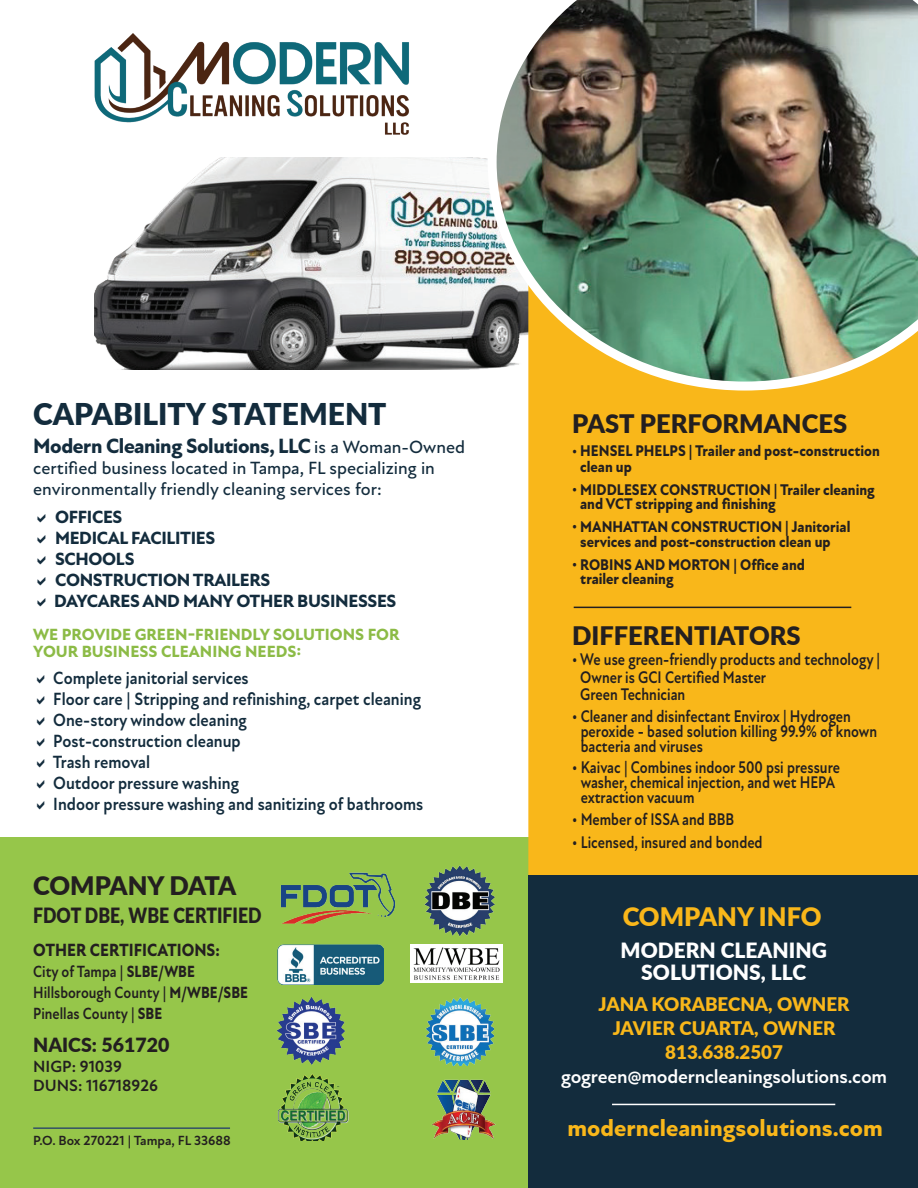
<style>
.page{position:relative;width:918px;height:1188px;background:#fff}
.page>*{position:absolute;margin:0;border:0;box-sizing:border-box;transform-origin:0 0}
.t1{font:900 30px "Lato";color:#132c3d}
.t2{font:900 25.5px "Lato";color:#231f20}
.t3{font:900 25.5px "Lato";color:#f9b71a}
.t4{font:800 24px "New Atten";color:#f9b71a}
.t5{font:800 21px "New Atten";letter-spacing:-.02em;color:#132c3d}
.t6{font:900 21px/22.5px "Lato";color:#fff;text-align:center}
.t7{font:900 21px "Lato";color:#231f20;scale:.84 1}
.t8{font:700 19.5px "New Atten";letter-spacing:-.01em;color:#fff}
.t9{font:900 19.5px "Lato";color:#231f20}
.t10{font:900 18.75px/24px "Lato";color:#f9b71a;text-align:center}
.t11{font:700 18px/21px "New Atten";color:#132c3d;scale:.91 1}
.t12{font:500 18px/21px "New Atten";color:#132c3d}
.t13{font:800 18px/21px "New Atten";letter-spacing:-.02em;color:#132c3d}
.t14{font:800 18px "New Atten";color:#231f20;scale:.9 1}
.t15{font:700 17.1px/15px "New Atten";color:#231f20;scale:.83 1}
.t16{font:700 16.5px/21px "New Atten";color:#231f20;scale:.86 1}
.t17{font:800 16.5px/16.5px "New Atten";color:#8cbb46}
.t18{font:700 16.5px/19.8px "New Atten";color:#231f20}
.t19{font:800 15.75px/13.5px "New Atten";color:#231f20;scale:.91 1}
.t20{font:700 13.5px "New Atten";color:#231f20}
.s1{font-weight:500;font-size:18px}
.s2{font-weight:800}
</style>
<div class="page">
<div style="left:0;top:837px;width:528px;height:351px;background:#96c64a"></div>
<img style="left:94px;top:157px;width:394px;height:212px">
<img style="left:94px;top:33px;width:315px;height:102px">
<div style="left:528px;top:391px;width:390px;height:797px;background:#f9b71a"></div>
<img style="left:488px;top:0;width:430px;height:391px">
<img style="left:425px;top:866px;width:70px;height:70px">
<img style="left:425px;top:997px;width:68px;height:69px">
<img style="left:277px;top:997px;width:68px;height:68px">
<img style="left:277px;top:1074px;width:71px;height:67px">
<img style="left:278px;top:944px;width:106px;height:40px">
<img style="left:411px;top:944px;width:92px;height:38px">
<img style="left:280px;top:872px;width:116px;height:52px">
<img style="left:432px;top:1079px;width:64px;height:61px">
<div style="left:529px;top:875px;width:389px;height:313px;background:#132c3d"></div>
<hr style="left:574px;top:607px;width:277px;height:1px;background:#231f20">
<hr style="left:612px;top:1104px;width:223px;height:1px;background:#fff">
<hr style="left:33px;top:1127px;width:197px;height:2px;background:#325166">
<h1 class="t1" style="left:33px;top:392px;width:355px">CAPABILITY STATEMENT</h1>
<p class="t5" style="left:33px;top:434px;width:433px">Modern Cleaning Solutions, LLC <span class="s1">is a Woman-Owned</span></p>
<p class="t12" style="left:33px;top:458px;width:403px">certified business located in Tampa, FL specializing in environmentally friendly cleaning services for:</p>
<p class="t13" style="left:54px;top:507px;width:344px">OFFICES<br>MEDICAL FACILITIES<br>SCHOOLS<br>CONSTRUCTION TRAILERS<br>DAYCARES AND MANY OTHER BUSINESSES</p>
<p class="t17" style="left:33px;top:627px;width:368px">WE PROVIDE GREEN-FRIENDLY SOLUTIONS FOR<br>YOUR BUSINESS CLEANING NEEDS:</p>
<p class="t11" style="left:53px;top:668px;width:409px">Complete janitorial services<br>Floor care | Stripping and refinishing, carpet cleaning One-story window cleaning<br>Post-construction cleanup<br>Trash removal<br>Outdoor pressure washing<br>Indoor pressure washing and sanitizing of bathrooms</p>
<h2 class="t2" style="left:33px;top:867px;width:205px">COMPANY DATA</h2>
<p class="t7" style="left:33px;top:900px;width:273px">FDOT DBE, WBE CERTIFIED</p>
<p class="t14" style="left:33px;top:939px;width:209px">OTHER CERTIFICATIONS:</p>
<p class="t16" style="left:33px;top:961px;width:251px">City of Tampa | <span class="s2">SLBE/WBE<br></span>Hillsborough County | <span class="s2">M/WBE/SBE<br></span>Pinellas County | <span class="s2">SBE</span></p>
<p class="t9" style="left:33px;top:1030px;width:138px">NAICS: 561720</p>
<p class="t18" style="left:33px;top:1057px;width:126px">NIGP: 91039<br>DUNS: 116718926</p>
<p class="t20" style="left:33px;top:1133px;width:199px">P.O. Box 270221 | Tampa, FL 33688</p>
<h2 class="t2" style="left:572px;top:404px;width:277px">PAST PERFORMANCES</h2>
<p class="t19" style="left:580px;top:443px;width:331px;line-height:16.5px;text-indent:-8px">• HENSEL PHELPS | Trailer and post-construction clean up</p>
<p class="t19" style="left:580px;top:484px;width:325px;text-indent:-8px">• MIDDLESEX CONSTRUCTION | Trailer cleaning and VCT stripping and finishing</p>
<p class="t19" style="left:580px;top:520px;width:298px;line-height:15px;text-indent:-8px">• MANHATTAN CONSTRUCTION | Janitorial services and post-construction clean up</p>
<p class="t19" style="left:580px;top:559px;width:248px;text-indent:-8px">• ROBINS AND MORTON | Office and trailer cleaning</p>
<h2 class="t2" style="left:572px;top:617px;width:230px">DIFFERENTIATORS</h2>
<p class="t15" style="left:580px;top:651px;width:363px;line-height:17.2px;text-indent:-8px">• We use green-friendly products and technology |<br>Owner is GCI Certified Master<br>Green Technician</p>
<p class="t15" style="left:581px;top:709px;width:359px;text-indent:-9px">• Cleaner and disinfectant Envirox | Hydrogen peroxide - based solution killing 99.9% of known bacteria and viruses</p>
<p class="t15" style="left:581px;top:761px;width:314px;text-indent:-9px">• Kaivac | Combines indoor 500 psi pressure washer, chemical injection, and wet HEPA extraction vacuum</p>
<p class="t15" style="left:572px;top:812px;width:197px">• Member of ISSA and BBB</p>
<p class="t15" style="left:572px;top:836px;width:231px">• Licensed, insured and bonded</p>
<h2 class="t3" style="left:623px;top:898px;width:201px">COMPANY INFO</h2>
<p class="t6" style="left:621px;top:938px;width:208px">MODERN CLEANING<br>SOLUTIONS, LLC</p>
<p class="t10" style="left:599px;top:992px;width:252px">JANA KORABECNA, OWNER<br>JAVIER CUARTA, OWNER<br>813.638.2507</p>
<p class="t8" style="left:561px;top:1065px;width:328px">gogreen@moderncleaningsolutions.com</p>
<h3 class="t4" style="left:567px;top:1113px;width:317px">moderncleaningsolutions.com</h3>
</div>
